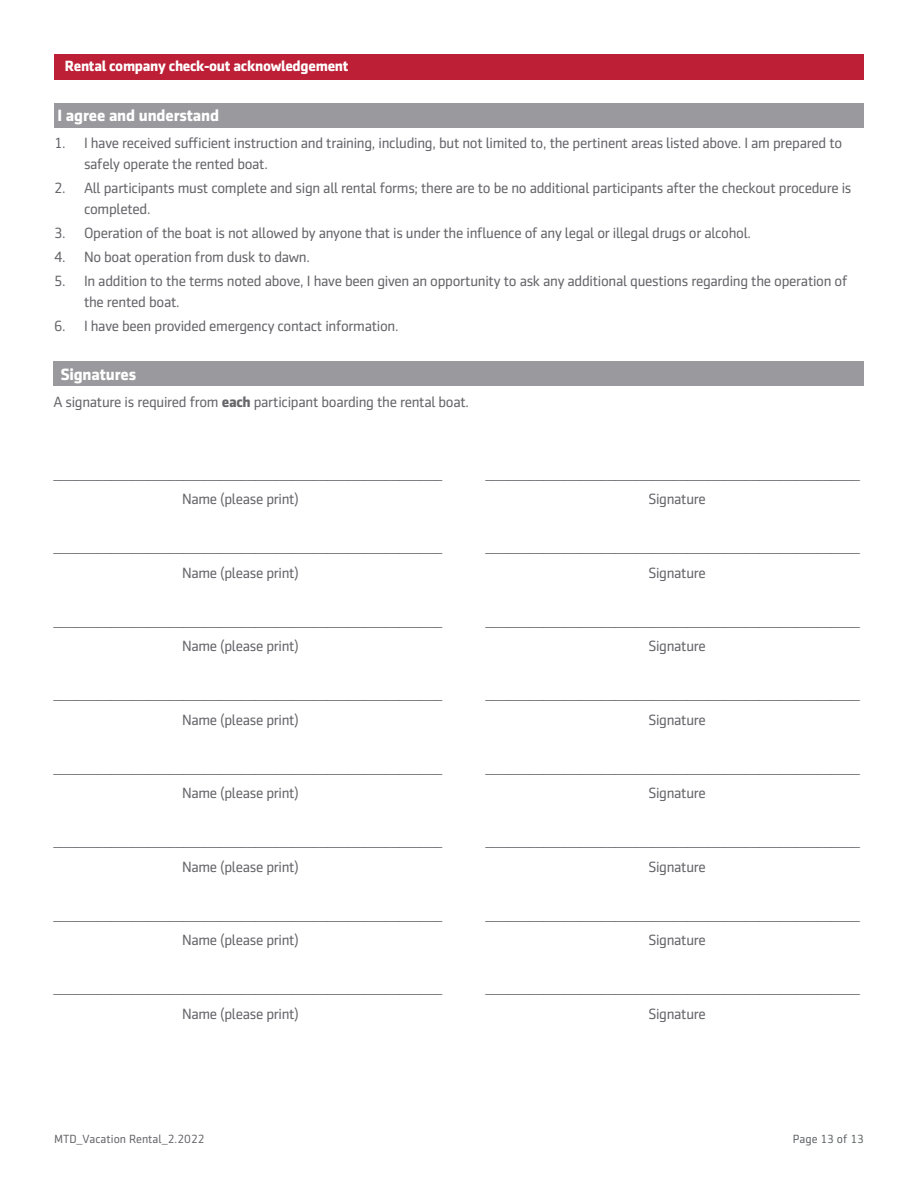
<style>
.page{position:relative;width:918px;height:1188px;background:#fff}
.page>*{position:absolute;margin:0;border:0;box-sizing:border-box;transform-origin:0 0}
.t1{font:700 16.5px "Sentico Sans DT";letter-spacing:-.01em;color:#fff}
.t2{font:15px/21px "Sentico Sans DT";letter-spacing:-.02em;color:#66656a}
.t3{font:700 15px "Sentico Sans DT";letter-spacing:-.02em;color:#fff}
.t4{font:12px "Sentico Sans DT";color:#66656a}
.t5{font:12px "Sentico Sans DT";color:#616466}
.s1{font-weight:700}
</style>
<div class="page">
<div style="left:54px;top:103px;width:810px;height:25px;background:#9a9a9e"></div>
<div style="left:54px;top:54px;width:810px;height:25px;background:#bd2036"></div>
<div style="left:53px;top:362px;width:810px;height:24px;background:#9a9a9e"></div>
<p class="t3" style="left:65px;top:57px;width:285px">Rental company check-out acknowledgement</p>
<p class="t1" style="left:58px;top:106px;width:163px">I agree and understand</p>
<p class="t2" style="left:84px;top:133px;width:760px;text-indent:-30px">1. I have received sufficient instruction and training, including, but not limited to, the pertinent areas listed above. I am prepared to safely operate the rented boat.</p>
<p class="t2" style="left:84px;top:178px;width:769px;text-indent:-30px">2. All participants must complete and sign all rental forms; there are to be no additional participants after the checkout procedure is completed.</p>
<p class="t2" style="left:54px;top:223px;width:699px">3. Operation of the boat is not allowed by anyone that is under the influence of any legal or illegal drugs or alcohol.</p>
<p class="t2" style="left:54px;top:247px;width:258px">4. No boat operation from dusk to dawn.</p>
<p class="t2" style="left:84px;top:271px;width:765px;text-indent:-30px">5. In addition to the terms noted above, I have been given an opportunity to ask any additional questions regarding the operation of the rented boat.</p>
<p class="t2" style="left:54px;top:316px;width:346px">6. I have been provided emergency contact information.</p>
<p class="t1" style="left:61px;top:365px;width:77px">Signatures</p>
<p class="t2" style="left:53px;top:391px;width:417px">A signature is required from <span class="s1">each</span> participant boarding the rental boat.</p>
<p class="t2" style="left:53px;top:463px;width:391px">______________________________________________________</p>
<p class="t2" style="left:485px;top:463px;width:376px">____________________________________________________</p>
<p class="t2" style="left:182px;top:489px;width:118px">Name (please print)</p>
<p class="t2" style="left:648px;top:489px;width:59px">Signature</p>
<p class="t2" style="left:53px;top:537px;width:391px">______________________________________________________</p>
<p class="t2" style="left:485px;top:537px;width:376px">____________________________________________________</p>
<p class="t2" style="left:182px;top:562px;width:118px">Name (please print)</p>
<p class="t2" style="left:648px;top:562px;width:59px">Signature</p>
<p class="t2" style="left:53px;top:610px;width:391px">______________________________________________________</p>
<p class="t2" style="left:485px;top:610px;width:376px">____________________________________________________</p>
<p class="t2" style="left:182px;top:636px;width:118px">Name (please print)</p>
<p class="t2" style="left:648px;top:636px;width:59px">Signature</p>
<p class="t2" style="left:53px;top:684px;width:391px">______________________________________________________</p>
<p class="t2" style="left:485px;top:684px;width:376px">____________________________________________________</p>
<p class="t2" style="left:182px;top:709px;width:118px">Name (please print)</p>
<p class="t2" style="left:648px;top:709px;width:59px">Signature</p>
<p class="t2" style="left:53px;top:757px;width:391px">______________________________________________________</p>
<p class="t2" style="left:485px;top:757px;width:376px">____________________________________________________</p>
<p class="t2" style="left:182px;top:783px;width:118px">Name (please print)</p>
<p class="t2" style="left:648px;top:783px;width:59px">Signature</p>
<p class="t2" style="left:53px;top:831px;width:391px">______________________________________________________</p>
<p class="t2" style="left:485px;top:831px;width:376px">____________________________________________________</p>
<p class="t2" style="left:182px;top:856px;width:118px">Name (please print)</p>
<p class="t2" style="left:648px;top:856px;width:59px">Signature</p>
<p class="t2" style="left:53px;top:904px;width:391px">______________________________________________________</p>
<p class="t2" style="left:485px;top:904px;width:376px">____________________________________________________</p>
<p class="t2" style="left:182px;top:930px;width:118px">Name (please print)</p>
<p class="t2" style="left:648px;top:930px;width:59px">Signature</p>
<p class="t2" style="left:53px;top:978px;width:391px">______________________________________________________</p>
<p class="t2" style="left:485px;top:978px;width:376px">____________________________________________________</p>
<p class="t2" style="left:182px;top:1003px;width:118px">Name (please print)</p>
<p class="t2" style="left:648px;top:1003px;width:59px">Signature</p>
<p class="t4" style="left:54px;top:1132px;width:152px">MTD_Vacation Rental_2.2022</p>
<p class="t5" style="left:793px;top:1132px;width:73px">Page 13 of 13</p>
</div>
